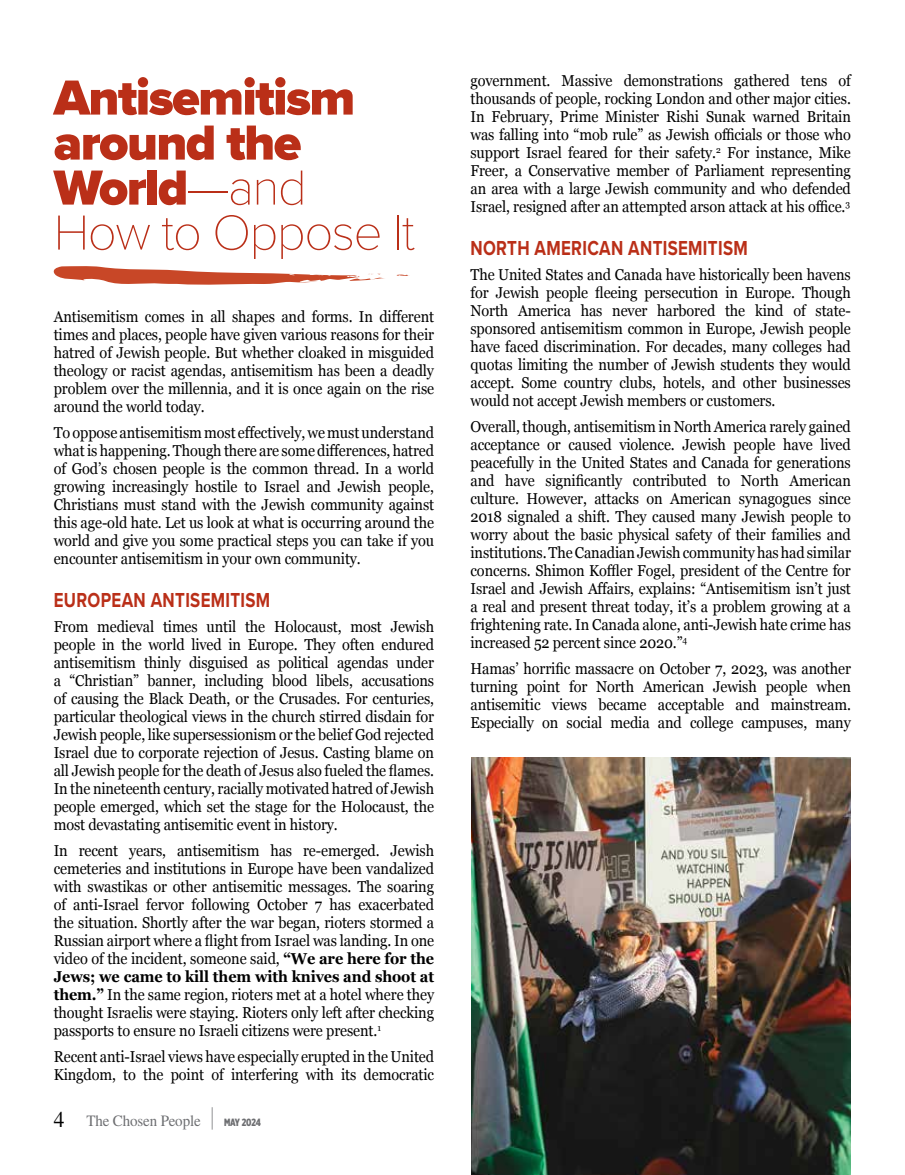
<style>
.page{position:relative;width:905px;height:1175px;background:#fff}
.page>*{position:absolute;margin:0;border:0;box-sizing:border-box;transform-origin:0 0}
.t1{font:900 51px/45px "Proxima Nova";letter-spacing:-.03em;color:#ba2f18}
.t2{font:100 51px "Proxima Nova T";letter-spacing:-.03em;color:#ba2f18}
.t3{font:22.5px "STIX General";color:#000;scale:.95 1}
.t4{font:700 21px "Proxima Nova";letter-spacing:.02em;color:#ba2f18;scale:.8 1}
.t5{font:15.75px/18px "Georgia";letter-spacing:-.01em;color:#000;text-align:justify;scale:.92 1}
.t6{font:15.75px "STIX General";letter-spacing:-.01em;color:#6d6e71;scale:.95 1}
.t7{font:900 10.5px "Gotham X Narrow";letter-spacing:-.02em;color:#6d6e71;scale:.95 1}
.s1{font-family:"Proxima Nova T";font-weight:100}
.s2{font-weight:700}
.s3{font-weight:700;font-size:31.5px}
</style>
<div class="page">
<img style="left:471px;top:757px;width:379px;height:417px">
<svg style="left:396px;top:274px;width:14px;height:2px"></svg>
<svg style="left:53px;top:266px;width:332px;height:19px"></svg>
<h1 class="t1" style="left:54px;top:75px;width:303px">Antisemitism around the<br>World<span class="s1">—and</span></h1>
<h1 class="t2" style="left:54px;top:211px;width:363px">How to Oppose It</h1>
<p class="t5" style="left:54px;top:306px;width:415px">Antisemitism comes in all shapes and forms. In different times and places, people have given various reasons for their hatred of Jewish people. But whether cloaked in misguided theology or racist agendas, antisemitism has been a deadly problem over the millennia, and it is once again on the rise around the world today.</p>
<p class="t5" style="left:54px;top:423px;width:415px">To oppose antisemitism most effectively, we must understand what is happening. Though there are some differences, hatred of God’s chosen people is the common thread. In a world growing increasingly hostile to Israel and Jewish people, Christians must stand with the Jewish community against this age-old hate. Let us look at what is occurring around the world and give you some practical steps you can take if you encounter antisemitism in your own community.</p>
<h3 class="t4" style="left:54px;top:591px;width:272px">EUROPEAN ANTISEMITISM</h3>
<p class="t5" style="left:54px;top:618px;width:415px">From medieval times until the Holocaust, most Jewish people in the world lived in Europe. They often endured antisemitism thinly disguised as political agendas under a “Christian” banner, including blood libels, accusations of causing the Black Death, or the Crusades. For centuries, particular theological views in the church stirred disdain for Jewish people, like supersessionism or the belief God rejected Israel due to corporate rejection of Jesus. Casting blame on all Jewish people for the death of Jesus also fueled the flames.<br>In the nineteenth century, racially motivated hatred of Jewish people emerged, which set the stage for the Holocaust, the most devastating antisemitic event in history.</p>
<p class="t5" style="left:54px;top:841px;width:415px">In recent years, antisemitism has re-emerged. Jewish cemeteries and institutions in Europe have been vandalized with swastikas or other antisemitic messages. The soaring of anti-Israel fervor following October 7 has exacerbated the situation. Shortly after the war began, rioters stormed a Russian airport where a flight from Israel was landing. In one video of the incident, someone said, <span class="s2">“We are here for the Jews; we came to kill them with knives and shoot at them.”</span> In the same region, rioters met at a hotel where they thought Israelis were staying. Rioters only left after checking passports to ensure no Israeli citizens were present.<sup>1</sup></p>
<p class="t5" style="left:54px;top:1047px;width:415px">Recent anti-Israel views have especially erupted in the United<br>Kingdom, to the point of interfering with its democratic</p>
<p class="t6" style="left:86px;top:1115px;width:135px">The Chosen People <span class="s3">|</span></p>
<h2 class="t3" style="left:54px;top:1111px;width:13px">4</h2>
<p class="t7" style="left:224px;top:1118px;width:40px">MAY 2024</p>
<p class="t5" style="left:470px;top:73px;width:415px">government. Massive demonstrations gathered tens of thousands of people, rocking London and other major cities.<br>In February, Prime Minister Rishi Sunak warned Britain was falling into “mob rule” as Jewish officials or those who support Israel feared for their safety.<sup>2</sup> For instance, Mike Freer, a Conservative member of Parliament representing an area with a large Jewish community and who defended Israel, resigned after an attempted arson attack at his office.<sup>3</sup></p>
<h3 class="t4" style="left:470px;top:239px;width:348px">NORTH AMERICAN ANTISEMITISM</h3>
<p class="t5" style="left:470px;top:265px;width:415px">The United States and Canada have historically been havens for Jewish people fleeing persecution in Europe. Though North America has never harbored the kind of state&shy;sponsored antisemitism common in Europe, Jewish people have faced discrimination. For decades, many colleges had quotas limiting the number of Jewish students they would accept. Some country clubs, hotels, and other businesses would not accept Jewish members or customers.</p>
<p class="t5" style="left:470px;top:419px;width:415px">Overall, though, antisemitism in North America rarely gained acceptance or caused violence. Jewish people have lived peacefully in the United States and Canada for generations and have significantly contributed to North American culture. However, attacks on American synagogues since 2018 signaled a shift. They caused many Jewish people to worry about the basic physical safety of their families and institutions. The Canadian Jewish community has had similar concerns. Shimon Koffler Fogel, president of the Centre for Israel and Jewish Affairs, explains: “Antisemitism isn’t just a real and present threat today, it’s a problem growing at a frightening rate. In Canada alone, anti-Jewish hate crime has increased 52 percent since 2020.”<sup>4</sup></p>
<p class="t5" style="left:470px;top:659px;width:415px">Hamas’ horrific massacre on October 7, 2023, was another turning point for North American Jewish people when antisemitic views became acceptable and mainstream.<br>Especially on social media and college campuses, many</p>
</div>
